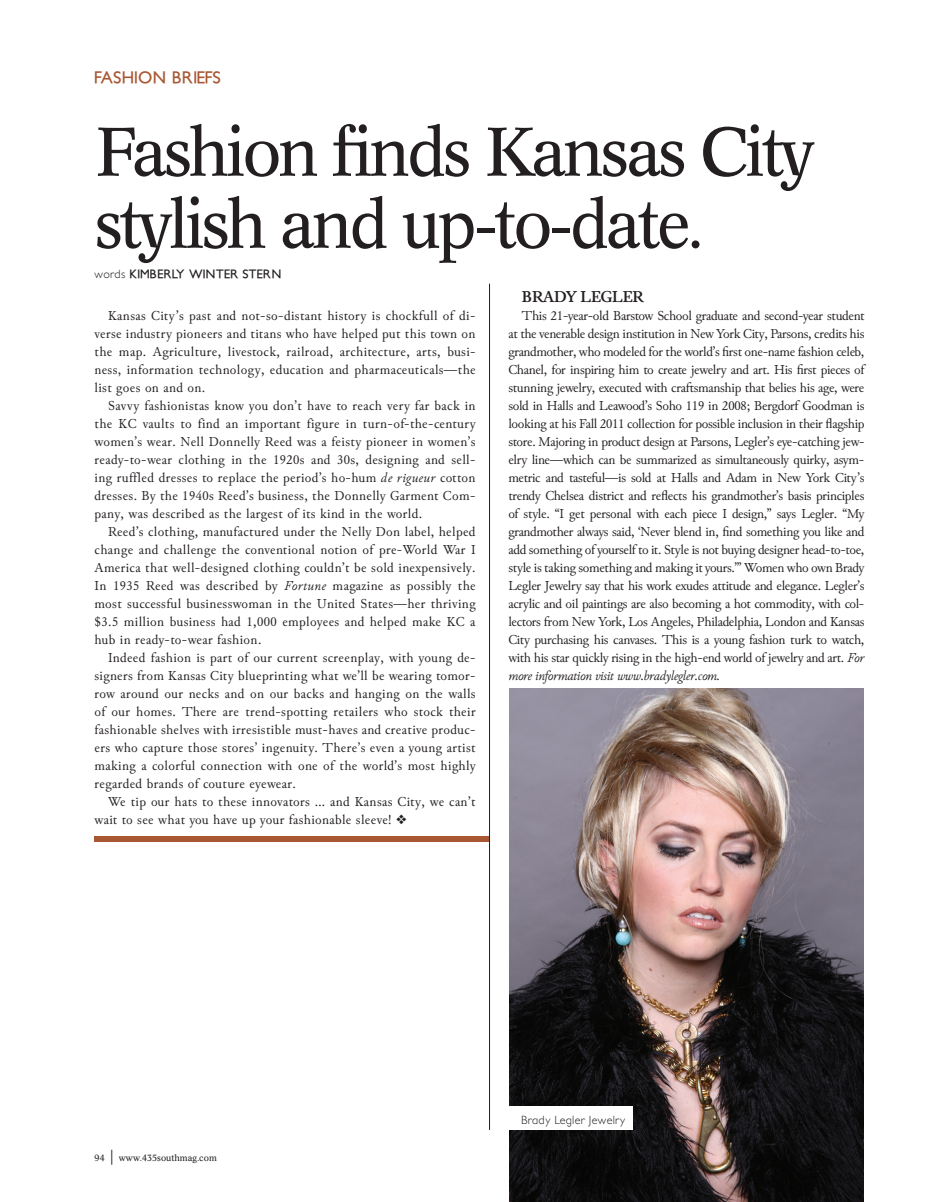
<style>
.page{position:relative;width:932px;height:1202px;background:#fff}
.page>*{position:absolute;margin:0;border:0;box-sizing:border-box;transform-origin:0 0}
.t1{font:67.5px/72px "Concorde BE";letter-spacing:-.05em;color:#231f20}
.t2{font:700 16.5px "Petita";letter-spacing:-.02em;color:#a85732}
.t3{font:700 16.5px "Junicode";letter-spacing:-.02em;color:#231f20}
.t4{font:13.5px/18px "Junicode";letter-spacing:.03em;color:#231f20;text-align:justify}
.t5{font:700 12px "Petita";letter-spacing:.02em;color:#231f20}
.t6{font:300 12px "Petita";letter-spacing:.03em;color:#231f20}
.t7{font:9px "Concorde BE";color:#231f20}
.s1{font-weight:300}
.s2{font-style:italic}
.s3{font-size:15px}
</style>
<div class="page">
<img style="left:509px;top:688px;width:354px;height:514px">
<div style="left:94px;top:836px;width:395px;height:6px;background:#a85732"></div>
<hr style="left:489px;top:284px;width:1px;height:846px;background:#231f20">
<div style="left:501px;top:1106px;width:131px;height:24px;background:#fff"></div>
<p class="t2" style="left:94px;top:67px;width:127px">FASHION BRIEFS</p>
<h1 class="t1" style="left:94px;top:117px;width:721px">Fashion finds Kansas City stylish and up-to-date.</h1>
<p class="t5" style="left:94px;top:267px;width:189px"><span class="s1">words</span> KIMBERLY WINTER STERN</p>
<p class="t4" style="left:94px;top:306px;width:382px;text-indent:14px">Kansas City’s past and not-so-distant history is chockfull of di&shy;verse industry pioneers and titans who have helped put this town on the map. Agriculture, livestock, railroad, architecture, arts, busi&shy;ness, information technology, education and pharmaceuticals—the list goes on and on.</p>
<p class="t4" style="left:94px;top:396px;width:382px;text-indent:14px">Savvy fashionistas know you don’t have to reach very far back in the KC vaults to find an important figure in turn-of-the-century women’s wear. Nell Donnelly Reed was a feisty pioneer in women’s ready-to-wear clothing in the 1920s and 30s, designing and sell&shy;ing ruffled dresses to replace the period’s ho-hum <span class="s2">de rigueur</span> cotton dresses. By the 1940s Reed’s business, the Donnelly Garment Com&shy;pany, was described as the largest of its kind in the world.</p>
<p class="t4" style="left:94px;top:522px;width:382px;text-indent:14px">Reed’s clothing, manufactured under the Nelly Don label, helped change and challenge the conventional notion of pre-World War I America that well-designed clothing couldn’t be sold inexpensively.<br>In 1935 Reed was described by <span class="s2">Fortune</span> magazine as possibly the most successful businesswoman in the United States—her thriving $3.5 million business had 1,000 employees and helped make KC a hub in ready-to-wear fashion.</p>
<p class="t4" style="left:94px;top:648px;width:382px;text-indent:14px">Indeed fashion is part of our current screenplay, with young de&shy;signers from Kansas City blueprinting what we’ll be wearing tomor&shy;row around our necks and on our backs and hanging on the walls of our homes. There are trend-spotting retailers who stock their fashionable shelves with irresistible must-haves and creative produc&shy;ers who capture those stores’ ingenuity. There’s even a young artist making a colorful connection with one of the world’s most highly regarded brands of couture eyewear.</p>
<p class="t4" style="left:94px;top:792px;width:382px;text-indent:14px">We tip our hats to these innovators … and Kansas City, we can’t wait to see what you have up your fashionable sleeve! ❖</p>
<p class="t3" style="left:522px;top:283px;width:124px">BRADY LEGLER</p>
<p class="t4" style="left:508px;top:306px;width:357px;text-indent:14px">This 21-year-old Barstow School graduate and second-year student at the venerable design institution in New York City, Parsons, credits his grandmother, who modeled for the world’s first one-name fashion celeb, Chanel, for inspiring him to create jewelry and art. His first pieces of stunning jewelry, executed with craftsmanship that belies his age, were sold in Halls and Leawood’s Soho 119 in 2008; Bergdorf Goodman is looking at his Fall 2011 collection for possible inclusion in their flagship store. Majoring in product design at Parsons, Legler’s eye-catching jew&shy;elry line—which can be summarized as simultaneously quirky, asym&shy;metric and tasteful—is sold at Halls and Adam in New York City’s trendy Chelsea district and reflects his grandmother’s basis principles of style. “I get personal with each piece I design,” says Legler. “My grandmother always said, ‘Never blend in, find something you like and add something of yourself to it. Style is not buying designer head-to-toe, style is taking something and making it yours.’” Women who own Brady Legler Jewelry say that his work exudes attitude and elegance. Legler’s acrylic and oil paintings are also becoming a hot commodity, with col&shy;lectors from New York, Los Angeles, Philadelphia, London and Kansas City purchasing his canvases. This is a young fashion turk to watch, with his star quickly rising in the high-end world of jewelry and art. <span class="s2">For more information visit www.bradylegler.com.</span></p>
<p class="t7" style="left:94px;top:1153px;width:124px">94 <span class="s3">|</span> www.435southmag.com</p>
<p class="t6" style="left:521px;top:1112px;width:106px">Brady Legler Jewelry</p>
</div>
